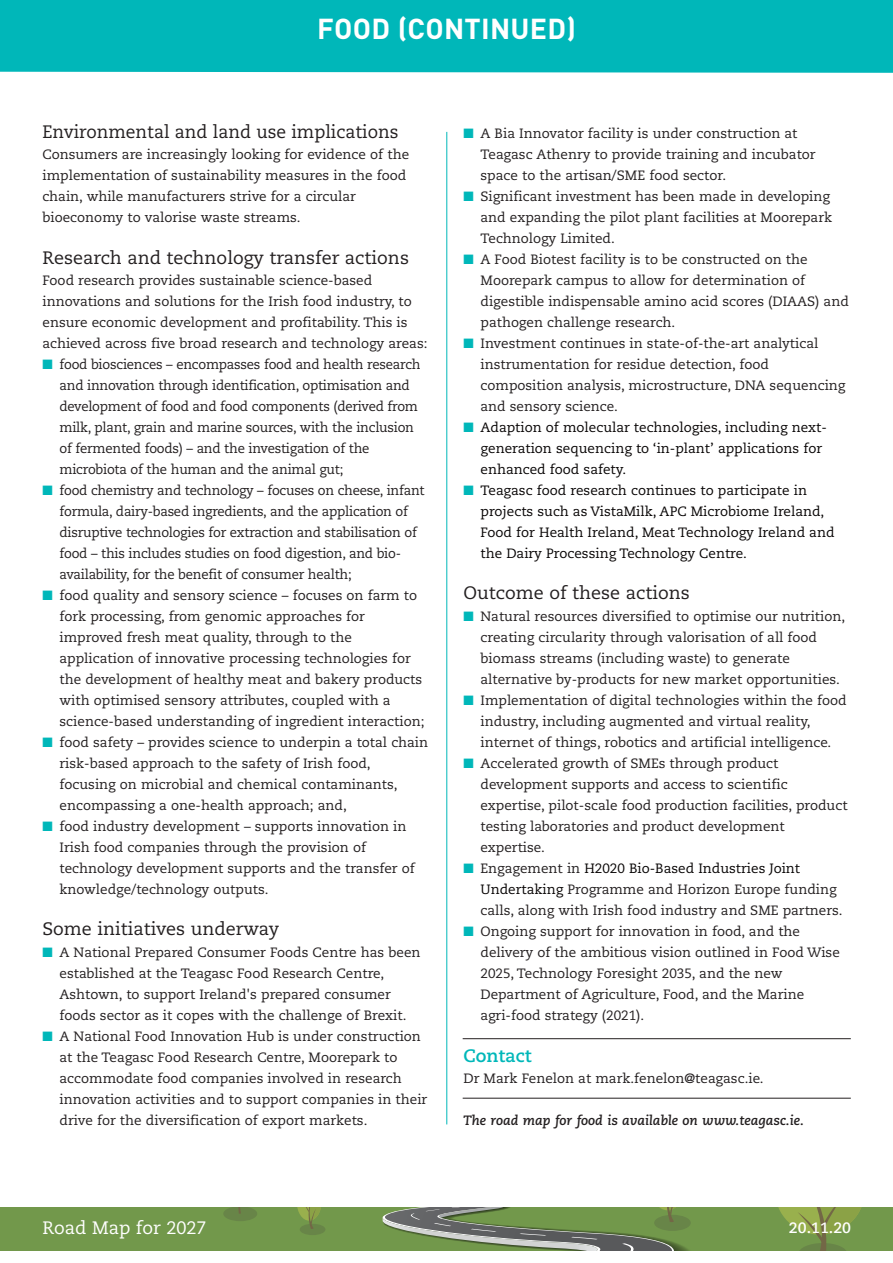
<style>
.page{position:relative;width:893px;height:1263px;background:#fff}
.page>*{position:absolute;margin:0;border:0;box-sizing:border-box;transform-origin:0 0}
.t1{font:700 28.5px "DINOT";letter-spacing:.01em;color:#fff}
.t2{font:18px "Caecilia";color:#231f20}
.t3{font:18px "Caecilia";color:#fff}
.t4{font:700 18px "Caecilia";color:#00b7b9}
.t5{font:700 15px "Caecilia";color:#fff}
.t6{font:13.5px/21px "Caecilia";color:#231f20}
.t7{font:13.5px/21px "Caecilia";color:#080505}
.t8{font:italic 700 13.5px "Caecilia";color:#231f20}
.s1{color:#00b7b9}
.s2{color:#080505}
</style>
<div class="page">
<div style="left:0;top:0;width:893px;height:73px;background:#00b7b9"></div>
<hr style="left:446px;top:132px;width:1px;height:992px;background:#00b7b9">
<svg style="left:0;top:1208px;width:893px;height:42px;background:#749352"></svg>
<hr style="left:463px;top:1038px;width:388px;height:1px;background:#231f20">
<hr style="left:463px;top:1098px;width:388px;height:1px;background:#231f20">
<p class="t1" style="left:317px;top:12px;width:260px">FOOD (CONTINUED)</p>
<p class="t2" style="left:43px;top:124px;width:357px">Environmental and land use implications</p>
<p class="t6" style="left:43px;top:145px;width:368px">Consumers are increasingly looking for evidence of the implementation of sustainability measures in the food chain, while manufacturers strive for a circular bioeconomy to valorise waste streams.</p>
<p class="t2" style="left:43px;top:250px;width:368px">Research and technology transfer actions</p>
<p class="t6" style="left:43px;top:271px;width:386px">Food research provides sustainable science-based innovations and solutions for the Irish food industry, to ensure economic development and profitability. This is achieved across five broad research and technology areas:</p>
<p class="t6" style="left:60px;top:355px;width:362px;text-indent:-17px"><span class="s1">■</span> food biosciences – encompasses food and health research and innovation through identification, optimisation and development of food and food components (derived from milk, plant, grain and marine sources, with the inclusion of fermented foods) – and the investigation of the microbiota of the human and the animal gut;</p>
<p class="t6" style="left:60px;top:481px;width:367px;text-indent:-17px"><span class="s1">■</span> food chemistry and technology – focuses on cheese, infant formula, dairy-based ingredients, and the application of disruptive technologies for extraction and stabilisation of food – this includes studies on food digestion, and bio&shy;availability, for the benefit of consumer health;</p>
<p class="t6" style="left:60px;top:586px;width:366px;text-indent:-17px"><span class="s1">■</span> food quality and sensory science – focuses on farm to fork processing, from genomic approaches for improved fresh meat quality, through to the application of innovative processing technologies for the development of healthy meat and bakery products with optimised sensory attributes, coupled with a science-based understanding of ingredient interaction;</p>
<p class="t6" style="left:60px;top:733px;width:370px;text-indent:-17px"><span class="s1">■</span> food safety – provides science to underpin a total chain risk-based approach to the safety of Irish food, focusing on microbial and chemical contaminants, encompassing a one-health approach; and,</p>
<p class="t6" style="left:60px;top:817px;width:357px;text-indent:-17px"><span class="s1">■</span> food industry development – supports innovation in Irish food companies through the provision of technology development supports and the transfer of knowledge/technology outputs.</p>
<p class="t2" style="left:43px;top:921px;width:238px">Some initiatives underway</p>
<p class="t6" style="left:60px;top:943px;width:362px;text-indent:-17px"><span class="s1">■</span> A National Prepared Consumer Foods Centre has been established at the Teagasc Food Research Centre, Ashtown, to support Ireland's prepared consumer foods sector as it copes with the challenge of Brexit.</p>
<p class="t6" style="left:60px;top:1027px;width:369px;text-indent:-17px"><span class="s1">■</span> A National Food Innovation Hub is under construction at the Teagasc Food Research Centre, Moorepark to accommodate food companies involved in research innovation activities and to support companies in their drive for the diversification of export markets.</p>
<p class="t6" style="left:480px;top:124px;width:337px;text-indent:-17px"><span class="s1">■</span> A Bia Innovator facility is under construction at<br>Teagasc Athenry to provide training and incubator space to the artisan/SME food sector.</p>
<p class="t6" style="left:480px;top:187px;width:353px;text-indent:-17px"><span class="s1">■</span> Significant investment has been made in developing and expanding the pilot plant facilities at Moorepark<br>Technology Limited.</p>
<p class="t6" style="left:480px;top:250px;width:370px;text-indent:-17px"><span class="s1">■</span> A Food Biotest facility is to be constructed on the Moorepark campus to allow for determination of digestible indispensable amino acid scores (DIAAS) and pathogen challenge research.</p>
<p class="t6" style="left:480px;top:334px;width:366px;text-indent:-17px"><span class="s1">■</span> Investment continues in state-of-the-art analytical instrumentation for residue detection, food composition analysis, microstructure, DNA sequencing and sensory science.</p>
<p class="t7" style="left:480px;top:418px;width:348px;text-indent:-17px"><span class="s1">■</span> Adaption of molecular technologies, including next&shy;generation sequencing to ‘in-plant’ applications for enhanced food safety.</p>
<p class="t7" style="left:480px;top:481px;width:356px;text-indent:-17px"><span class="s1">■</span> Teagasc food research continues to participate in projects such as VistaMilk, APC Microbiome Ireland, Food for Health Ireland, Meat Technology Ireland and the Dairy Processing Technology Centre.</p>
<p class="t2" style="left:463px;top:585px;width:228px">Outcome of these actions</p>
<p class="t6" style="left:480px;top:607px;width:366px;text-indent:-17px"><span class="s1">■</span> Natural resources diversified to optimise our nutrition, creating circularity through valorisation of all food biomass streams (including waste) to generate alternative by-products for new market opportunities.</p>
<p class="t6" style="left:480px;top:691px;width:368px;text-indent:-17px"><span class="s1">■</span> Implementation of digital technologies within the food industry, including augmented and virtual reality, internet of things, robotics and artificial intelligence.</p>
<p class="t6" style="left:480px;top:754px;width:369px;text-indent:-17px"><span class="s1">■</span> Accelerated growth of SMEs through product development supports and access to scientific expertise, pilot-scale food production facilities, product testing laboratories and product development expertise.</p>
<p class="t6" style="left:480px;top:859px;width:364px;text-indent:-17px"><span class="s1">■</span> Engagement in <span class="s2">H2020 Bio-Based Industries Joint<br>Undertaking</span> Programme and Horizon Europe funding calls, along with Irish food industry and SME partners.</p>
<p class="t6" style="left:480px;top:922px;width:361px;text-indent:-17px"><span class="s1">■</span> Ongoing support for innovation in food, and the delivery of the ambitious vision outlined in Food Wise 2025, Technology Foresight 2035, and the new Department of Agriculture, Food, and the Marine agri-food strategy (2021).</p>
<p class="t4" style="left:463px;top:1048px;width:70px">Contact</p>
<p class="t6" style="left:463px;top:1069px;width:302px">Dr Mark Fenelon at mark.fenelon@teagasc.ie.</p>
<p class="t8" style="left:463px;top:1115px;width:342px">The road map for food is available on www.teagasc.ie.</p>
<p class="t3" style="left:43px;top:1220px;width:165px">Road Map for 2027</p>
<p class="t5" style="left:789px;top:1221px;width:64px">20.11.20</p>
</div>
